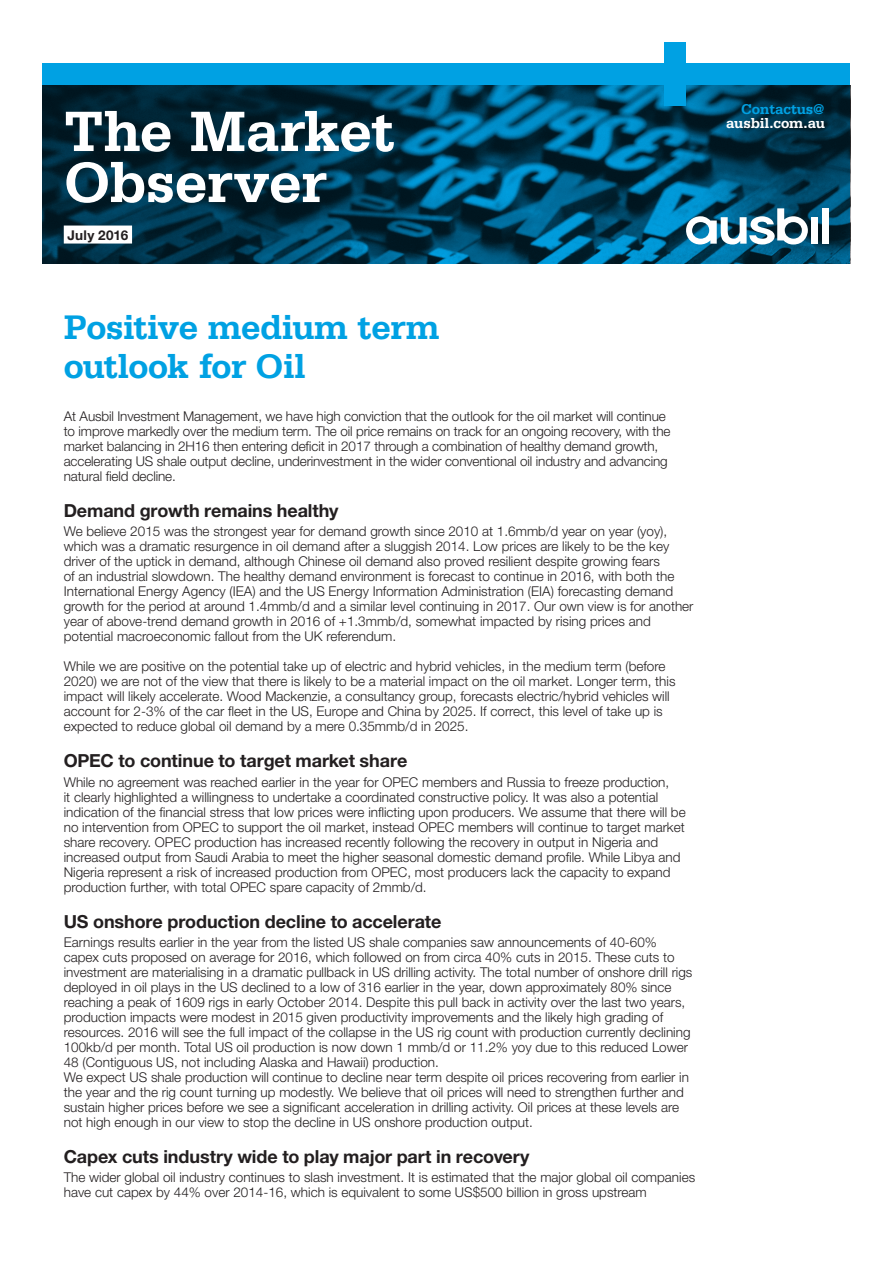
<style>
.page{position:relative;width:893px;height:1263px;background:#fff}
.page>*{position:absolute;margin:0;border:0;box-sizing:border-box;transform-origin:0 0}
.t1{font:700 60px/51px "Serifa Std";letter-spacing:-.02em;color:#fff}
.Title_colour{font:700 36px/39px "Serifa Std";letter-spacing:-.025em;color:#00a1e3}
.Heading_1{font:700 18px "Helvetica Neue LT Std";letter-spacing:-.005em;color:#231f20}
.Email{font:700 15px/13.5px "Serifa Std";letter-spacing:-.01em;color:#fff;text-align:right}
.Body_text{font:300 13.5px/15px "Helvetica Neue LT Std";color:#231f20}
.Date{font:700 13.5px "Helvetica Neue LT Std";letter-spacing:.02em;color:#231f20}
.s1{color:#00a1e3}
</style>
<div class="page">
<img style="left:43px;top:85px;width:807px;height:179px">
<div style="left:43px;top:64px;width:807px;height:21px;background:#00a1e3"></div>
<div style="left:665px;top:43px;width:21px;height:63px;background:#00a1e3"></div>
<div style="left:64px;top:226px;width:68px;height:18px;background:#fff"></div>
<svg style="left:686px;top:208px;width:122px;height:36px"></svg>
<div style="left:811px;top:217px;width:7px;height:27px;background:#fff"></div>
<div style="left:822px;top:208px;width:7px;height:36px;background:#fff"></div>
<p class="t1" style="left:64px;top:106px;width:332px">The Market<br>Observer</p>
<p class="Date" style="left:68px;top:227px;width:62px">July 2016</p>
<p class="Title_colour" style="left:64px;top:308px;width:377px">Positive medium term outlook for Oil</p>
<p class="Body_text" style="left:64px;top:408px;width:608px">At Ausbil Investment Management, we have high conviction that the outlook for the oil market will continue to improve markedly over the medium term. The oil price remains on track for an ongoing recovery, with the market balancing in 2H16 then entering deficit in 2017 through a combination of healthy demand growth, accelerating US shale output decline, underinvestment in the wider conventional oil industry and advancing natural field decline.</p>
<p class="Heading_1" style="left:64px;top:499px;width:276px">Demand growth remains healthy</p>
<p class="Body_text" style="left:64px;top:524px;width:631px">We believe 2015 was the strongest year for demand growth since 2010 at 1.6mmb/d year on year (yoy), which was a dramatic resurgence in oil demand after a sluggish 2014. Low prices are likely to be the key driver of the uptick in demand, although Chinese oil demand also proved resilient despite growing fears<br>of an industrial slowdown. The healthy demand environment is forecast to continue in 2016, with both the International Energy Agency (IEA) and the US Energy Information Administration (EIA) forecasting demand growth for the period at around 1.4mmb/d and a similar level continuing in 2017. Our own view is for another year of above-trend demand growth in 2016 of +1.3mmb/d, somewhat impacted by rising prices and potential macroeconomic fallout from the UK referendum.</p>
<p class="Body_text" style="left:64px;top:659px;width:613px">While we are positive on the potential take up of electric and hybrid vehicles, in the medium term (before 2020) we are not of the view that there is likely to be a material impact on the oil market. Longer term, this impact will likely accelerate. Wood Mackenzie, a consultancy group, forecasts electric/hybrid vehicles will account for 2-3% of the car fleet in the US, Europe and China by 2025. If correct, this level of take up is expected to reduce global oil demand by a mere 0.35mmb/d in 2025.</p>
<p class="Heading_1" style="left:64px;top:750px;width:345px">OPEC to continue to target market share</p>
<p class="Body_text" style="left:64px;top:774px;width:623px">While no agreement was reached earlier in the year for OPEC members and Russia to freeze production,<br>it clearly highlighted a willingness to undertake a coordinated constructive policy. It was also a potential indication of the financial stress that low prices were inflicting upon producers. We assume that there will be no intervention from OPEC to support the oil market, instead OPEC members will continue to target market share recovery. OPEC production has increased recently following the recovery in output in Nigeria and increased output from Saudi Arabia to meet the higher seasonal domestic demand profile. While Libya and Nigeria represent a risk of increased production from OPEC, most producers lack the capacity to expand production further, with total OPEC spare capacity of 2mmb/d.</p>
<p class="Heading_1" style="left:64px;top:910px;width:379px">US onshore production decline to accelerate</p>
<p class="Body_text" style="left:64px;top:934px;width:630px">Earnings results earlier in the year from the listed US shale companies saw announcements of 40-60% capex cuts proposed on average for 2016, which followed on from circa 40% cuts in 2015. These cuts to investment are materialising in a dramatic pullback in US drilling activity. The total number of onshore drill rigs deployed in oil plays in the US declined to a low of 316 earlier in the year, down approximately 80% since reaching a peak of 1609 rigs in early October 2014. Despite this pull back in activity over the last two years, production impacts were modest in 2015 given productivity improvements and the likely high grading of resources. 2016 will see the full impact of the collapse in the US rig count with production currently declining 100kb/d per month. Total US oil production is now down 1 mmb/d or 11.2% yoy due to this reduced Lower 48 (Contiguous US, not including Alaska and Hawaii) production.</p>
<p class="Body_text" style="left:64px;top:1069px;width:627px">We expect US shale production will continue to decline near term despite oil prices recovering from earlier in the year and the rig count turning up modestly. We believe that oil prices will need to strengthen further and sustain higher prices before we see a significant acceleration in drilling activity. Oil prices at these levels are not high enough in our view to stop the decline in US onshore production output.</p>
<p class="Heading_1" style="left:64px;top:1145px;width:467px">Capex cuts industry wide to play major part in recovery</p>
<p class="Body_text" style="left:64px;top:1169px;width:633px">The wider global oil industry continues to slash investment. It is estimated that the major global oil companies have cut capex by 44% over 2014-16, which is equivalent to some US$500 billion in gross upstream</p>
<p class="Email" style="left:726px;top:102px;width:100px"><span class="s1">Contactus@ </span>ausbil.com.au</p>
</div>
